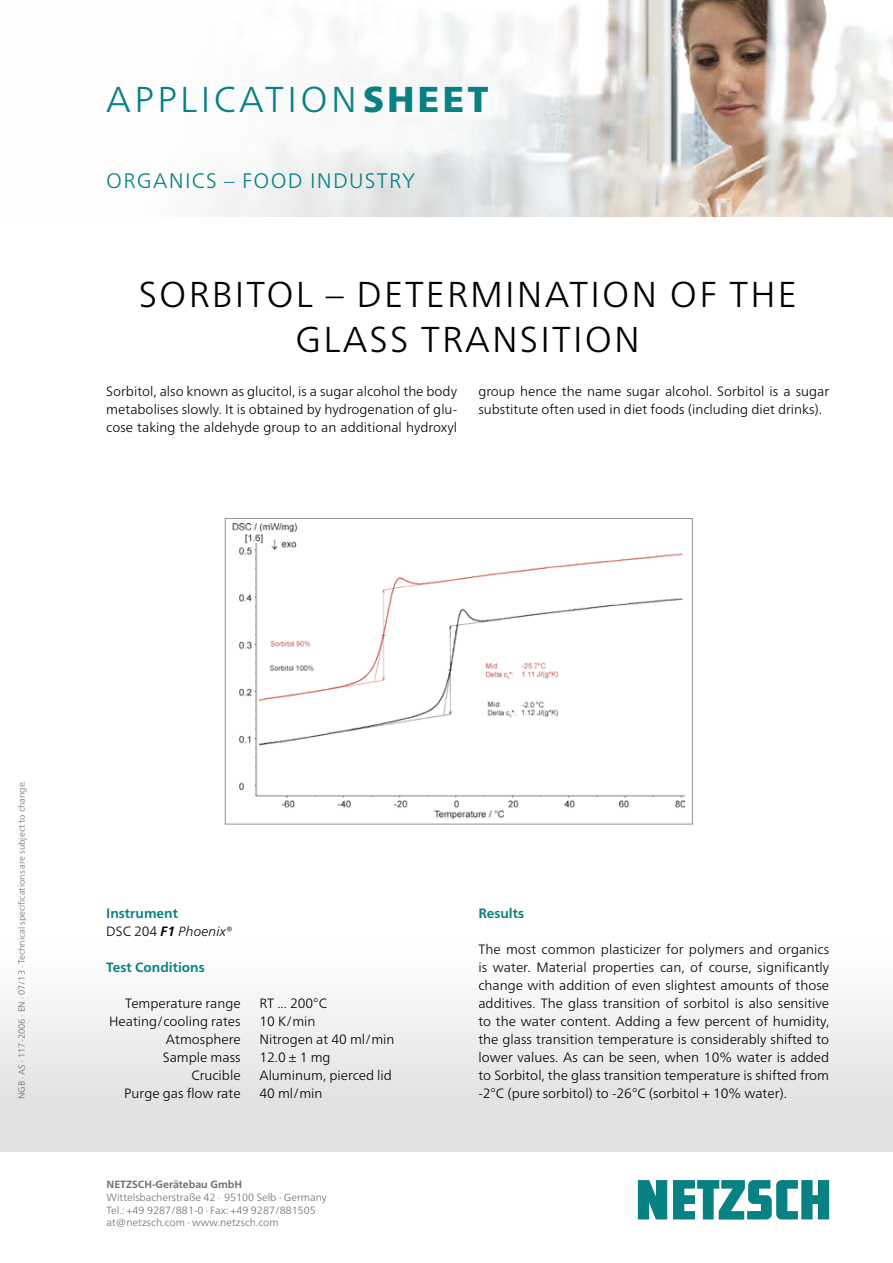
<style>
.page{position:relative;width:893px;height:1263px;background:#fff}
.page>*{position:absolute;margin:0;border:0;box-sizing:border-box;transform-origin:0 0}
.Sheet_Headline{font:300 36px "Frutiger Neue LTW1 G";letter-spacing:.06em;color:#000}
.t1{font:300 36px "Frutiger Neue LTW1 G";letter-spacing:.095em;color:#078182}
.t2{font:300 21px "Frutiger Neue LTW1 G";letter-spacing:.06em;color:#078182}
.Sheet_Zwischenübersc{font:300 13.5px/18px "Frutiger Neue LTW1 G";color:#000;text-align:justify}
.Sheet_Zwischenübersc-2{font:700 13.5px "Frutiger Neue LTW1 G";color:#078182}
.t3{font:300 10.5px/12.8px "Frutiger Neue LTW1 G";color:#6d6e70}
.t4{font:700 10.5px "Frutiger Neue LTW1 G";color:#6d6e70}
.Sheet_Bildunterschri{font:300 9px "Frutiger Neue LTW1 G";color:#6d6e70}
.s1{font-weight:900}
.s2{font-weight:700;font-style:italic}
.s3{font-style:italic}
</style>
<div class="page">
<img style="left:210px;top:0;width:683px;height:216px">
<svg style="left:638px;top:1180px;width:191px;height:39px"></svg>
<img style="left:232px;top:523px;width:452px;height:295px">
<div style="left:225px;top:518px;width:468px;height:306px;border:1px solid #929496"></div>
<h1 class="t1" style="left:106px;top:78px;width:384px">APPLICATION<span class="s1">SHEET</span></h1>
<p class="t2" style="left:106px;top:168px;width:310px">ORGANICS – FOOD INDUSTRY</p>
<p class="Sheet_Headline" style="left:139px;top:272px;width:659px">SORBITOL – DETERMINATION OF THE</p>
<p class="Sheet_Headline" style="left:296px;top:317px;width:346px">GLASS TRANSITION</p>
<p class="Sheet_Zwischenübersc" style="left:106px;top:382px;width:352px">Sorbitol, also known as glucitol, is a sugar alcohol the body metabolises slowly. It is obtained by hydrogenation of glu&shy;cose taking the aldehyde group to an additional hydroxyl</p>
<p class="Sheet_Zwischenübersc" style="left:478px;top:382px;width:352px">group hence the name sugar alcohol. Sorbitol is a sugar substitute often used in diet foods (including diet drinks).</p>
<p class="Sheet_Bildunterschri" style="left:16px;top:1099px;width:320px;rotate:-90deg">NGB ∙ AS ∙ 117-2006 ∙ EN ∙ 07/13 ∙ Technical specifications are subject to change.</p>
<p class="Sheet_Zwischenübersc-2" style="left:106px;top:905px;width:73px">Instrument</p>
<p class="Sheet_Zwischenübersc" style="left:106px;top:922px;width:128px">DSC 204 <span class="s2">F1</span> <span class="s3">Phoenix</span>®</p>
<p class="Sheet_Zwischenübersc-2" style="left:106px;top:959px;width:100px">Test Conditions</p>
<p class="Sheet_Zwischenübersc" style="left:125px;top:994px;width:117px">Temperature range</p>
<p class="Sheet_Zwischenübersc" style="left:109px;top:1012px;width:133px">Heating/cooling rates</p>
<p class="Sheet_Zwischenübersc" style="left:166px;top:1030px;width:76px">Atmosphere</p>
<p class="Sheet_Zwischenübersc" style="left:163px;top:1048px;width:79px">Sample mass</p>
<p class="Sheet_Zwischenübersc" style="left:191px;top:1066px;width:51px">Crucible</p>
<p class="Sheet_Zwischenübersc" style="left:124px;top:1084px;width:118px">Purge gas flow rate</p>
<p class="Sheet_Zwischenübersc" style="left:259px;top:994px;width:69px">RT ... 200°C</p>
<p class="Sheet_Zwischenübersc" style="left:259px;top:1012px;width:58px">10 K/min</p>
<p class="Sheet_Zwischenübersc" style="left:259px;top:1030px;width:137px">Nitrogen at 40 ml/min<br>12.0 ± 1 mg</p>
<p class="Sheet_Zwischenübersc" style="left:259px;top:1066px;width:134px">Aluminum, pierced lid</p>
<p class="Sheet_Zwischenübersc" style="left:259px;top:1084px;width:65px">40 ml/min</p>
<p class="t4" style="left:107px;top:1178px;width:137px">NETZSCH-Gerätebau GmbH</p>
<p class="t3" style="left:107px;top:1191px;width:222px">Wittelsbacherstraße 42 ∙ 95100 Selb ∙ Germany<br>Tel.: +49 9287/881-0 ∙ Fax: +49 9287/881505 at@netzsch.com ∙ www.netzsch.com</p>
<p class="Sheet_Zwischenübersc-2" style="left:478px;top:905px;width:47px">Results</p>
<p class="Sheet_Zwischenübersc" style="left:478px;top:940px;width:352px">The most common plasticizer for polymers and organics is water. Material properties can, of course, significantly change with addition of even slightest amounts of those additives. The glass transition of sorbitol is also sensitive to the water content. Adding a few percent of humidity, the glass transition temperature is considerably shifted to lower values. As can be seen, when 10% water is added to Sorbitol, the glass transition temperature is shifted from -2°C (pure sorbitol) to -26°C (sorbitol + 10% water).</p>
</div>
